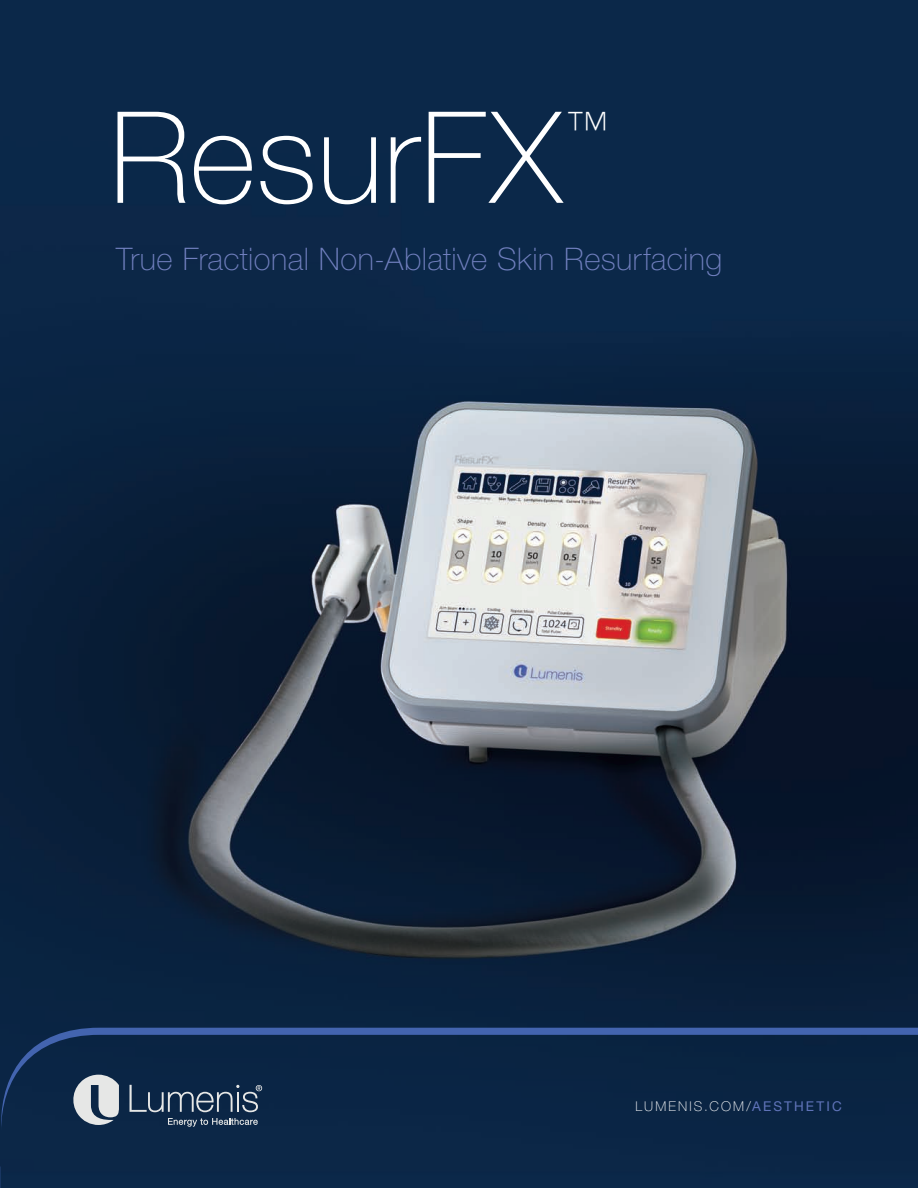
<style>
.page{position:relative;width:918px;height:1188px;background:#fff}
.page>*{position:absolute;margin:0;border:0;box-sizing:border-box;transform-origin:0 0}
.t1{font:100 127.5px "Helvetica Neue LT Std";color:#fff}
.t2{font:100 45px "Helvetica Neue LT Std";color:#fff}
.t3{font:100 31.2px "Helvetica Neue LT Std";letter-spacing:.01em;color:#707fbe}
.t4{font:100 13.5px "Helvetica Neue LT Std";letter-spacing:.16em;color:#fff}
.s1{font-weight:400;color:#5f73b8}
</style>
<div class="page">
<img style="left:0;top:0;width:918px;height:1188px">
<svg style="left:1px;top:1028px;width:917px;height:104px;background:#0d294b"></svg>
<svg style="left:168px;top:1118px;width:90px;height:9px"></svg>
<svg style="left:130px;top:1085px;width:132px;height:27px;background:#354b64"></svg>
<svg style="left:70px;top:1075px;width:49px;height:50px;background:#99a3ae"></svg>
<p class="t1" style="left:109px;top:85px;width:453px">ResurFX</p>
<p class="t2" style="left:564px;top:103px;width:46px">™</p>
<p class="t3" style="left:116px;top:241px;width:607px">True Fractional Non-Ablative Skin Resurfacing</p>
<p class="t4" style="left:636px;top:1098px;width:208px">LUMENIS.COM/<span class="s1">AESTHETIC</span></p>
</div>
